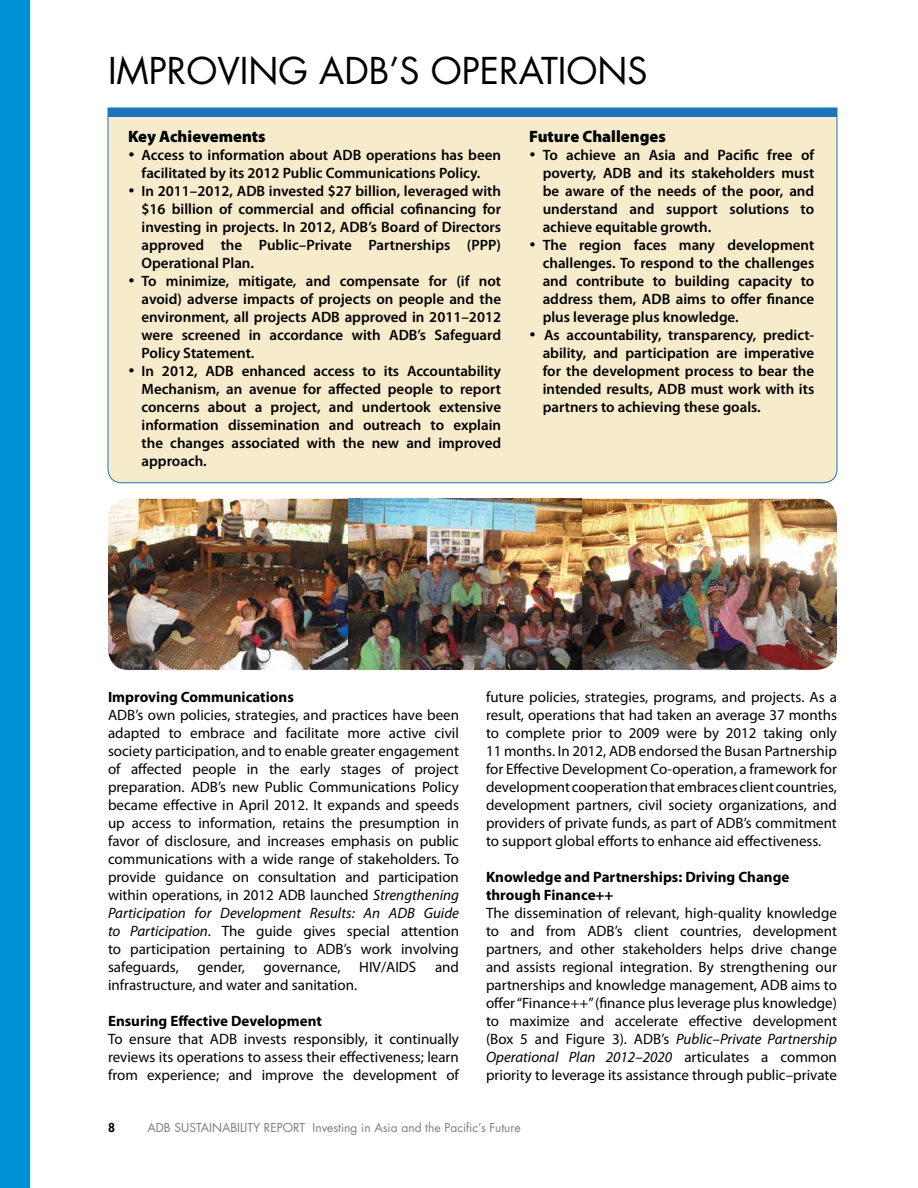
<style>
.page{position:relative;width:918px;height:1188px;background:#0090d6}
.page>*{position:absolute;margin:0;border:0;box-sizing:border-box;transform-origin:0 0}
.t1{font:36px "Futura Std";color:#000}
.t2{font:900 16.5px "Myriad Pro";color:#000}
.t3{font:15px/18px "Myriad Pro";color:#000;text-align:justify}
.t4{font:600 15px/18px "Myriad Pro";color:#000;text-align:justify}
.t5{font:700 15px/18px "Myriad Pro";color:#000}
.t6{font:12px "Futura Std";color:#7c7c8c}
.t7{font:800 12px "Futura Std";color:#000}
.s1{font-style:italic}
</style>
<div class="page">
<div style="left:30px;top:0;width:888px;height:1188px;background:#fff"></div>
<div style="left:107px;top:107px;width:731px;height:377px;background:#f6ebcb"></div>
<div style="left:108px;top:108px;width:729px;height:9px;background:#1c75bc"></div>
<img style="left:108px;top:499px;width:729px;height:171px">
<h1 class="t1" style="left:108px;top:47px;width:64px">impro</h1>
<h1 class="t1" style="left:218px;top:47px;width:45px">ving</h1>
<h1 class="t1" style="left:319px;top:47px;width:135px">ADB’s operations</h1>
<p class="t2" style="left:128px;top:125px;width:139px">Key Achievements</p>
<p class="t4" style="left:128px;top:146px;width:375px;text-align:center">• Access to information about ADB operations has been facilitated by its 2012 Public Communications Policy.</p>
<p class="t4" style="left:142px;top:182px;width:361px;text-indent:-14px">• In 2011–2012, ADB invested $27 billion, leveraged with $16 billion of commercial and official cofinancing for investing in projects. In 2012, ADB’s Board of Directors approved the Public–Private Partnerships (PPP)<br>Operational Plan.</p>
<p class="t4" style="left:142px;top:272px;width:361px;text-indent:-14px">• To minimize, mitigate, and compensate for (if not avoid) adverse impacts of projects on people and the environment, all projects ADB approved in 2011–2012 were screened in accordance with ADB’s Safeguard Policy Statement.</p>
<p class="t4" style="left:142px;top:362px;width:361px;text-indent:-14px">• In 2012, ADB enhanced access to its Accountability Mechanism, an avenue for affected people to report concerns about a project, and undertook extensive information dissemination and outreach to explain the changes associated with the new and improved approach.</p>
<p class="t2" style="left:529px;top:125px;width:138px">Future Challenges</p>
<p class="t4" style="left:543px;top:146px;width:273px;text-indent:-14px">• To achieve an Asia and Pacific free of poverty, ADB and its stakeholders must be aware of the needs of the poor, and understand and support solutions to achieve equitable growth.</p>
<p class="t4" style="left:543px;top:236px;width:273px;text-indent:-14px">• The region faces many development challenges. To respond to the challenges and contribute to building capacity to address them, ADB aims to offer finance plus leverage plus knowledge.</p>
<p class="t4" style="left:543px;top:326px;width:273px;text-indent:-14px">• As accountability, transparency, predict&shy;ability, and participation are imperative for the development process to bear the intended results, ADB must work with its partners to achieving these goals.</p>
<p class="t5" style="left:108px;top:687px;width:187px">Improving Communications</p>
<p class="t3" style="left:108px;top:706px;width:353px">ADB’s own policies, strategies, and practices have been adapted to embrace and facilitate more active civil society participation, and to enable greater engagement of affected people in the early stages of project preparation. ADB’s new Public Communications Policy became effective in April 2012. It expands and speeds up access to information, retains the presumption in favor of disclosure, and increases emphasis on public communications with a wide range of stakeholders. To provide guidance on consultation and participation within operations, in 2012 ADB launched <span class="s1">Strengthening Participation for Development Results: An ADB Guide to Participation</span>. The guide gives special attention to participation pertaining to ADB’s work involving safeguards, gender, governance, HIV/AIDS and infrastructure, and water and sanitation.</p>
<p class="t5" style="left:108px;top:1011px;width:215px">Ensuring Effective Development</p>
<p class="t3" style="left:108px;top:1030px;width:353px">To ensure that ADB invests responsibly, it continually reviews its operations to assess their effectiveness; learn from experience; and improve the development of</p>
<p class="t3" style="left:486px;top:688px;width:353px">future policies, strategies, programs, and projects. As a result, operations that had taken an average 37 months to complete prior to 2009 were by 2012 taking only 11 months. In 2012, ADB endorsed the Busan Partnership for Effective Development Co-operation, a framework for development cooperation that embraces client countries, development partners, civil society organizations, and providers of private funds, as part of ADB’s commitment to support global efforts to enhance aid effectiveness.</p>
<p class="t5" style="left:486px;top:867px;width:305px">Knowledge and Partnerships: Driving Change through Finance++</p>
<p class="t3" style="left:486px;top:904px;width:353px">The dissemination of relevant, high-quality knowledge to and from ADB’s client countries, development partners, and other stakeholders helps drive change and assists regional integration. By strengthening our partnerships and knowledge management, ADB aims to offer “Finance++” (finance plus leverage plus knowledge) to maximize and accelerate effective development (Box 5 and Figure 3). ADB’s <span class="s1">Public–Private Partnership Operational Plan 2012–2020</span> articulates a common priority to leverage its assistance through public–private</p>
<p class="t7" style="left:108px;top:1120px;width:8px">8</p>
<p class="t6" style="left:147px;top:1120px;width:375px">ADB SUSTAINABILITY REPORT Investing in Asia and the Pacific’s Future</p>
</div>
